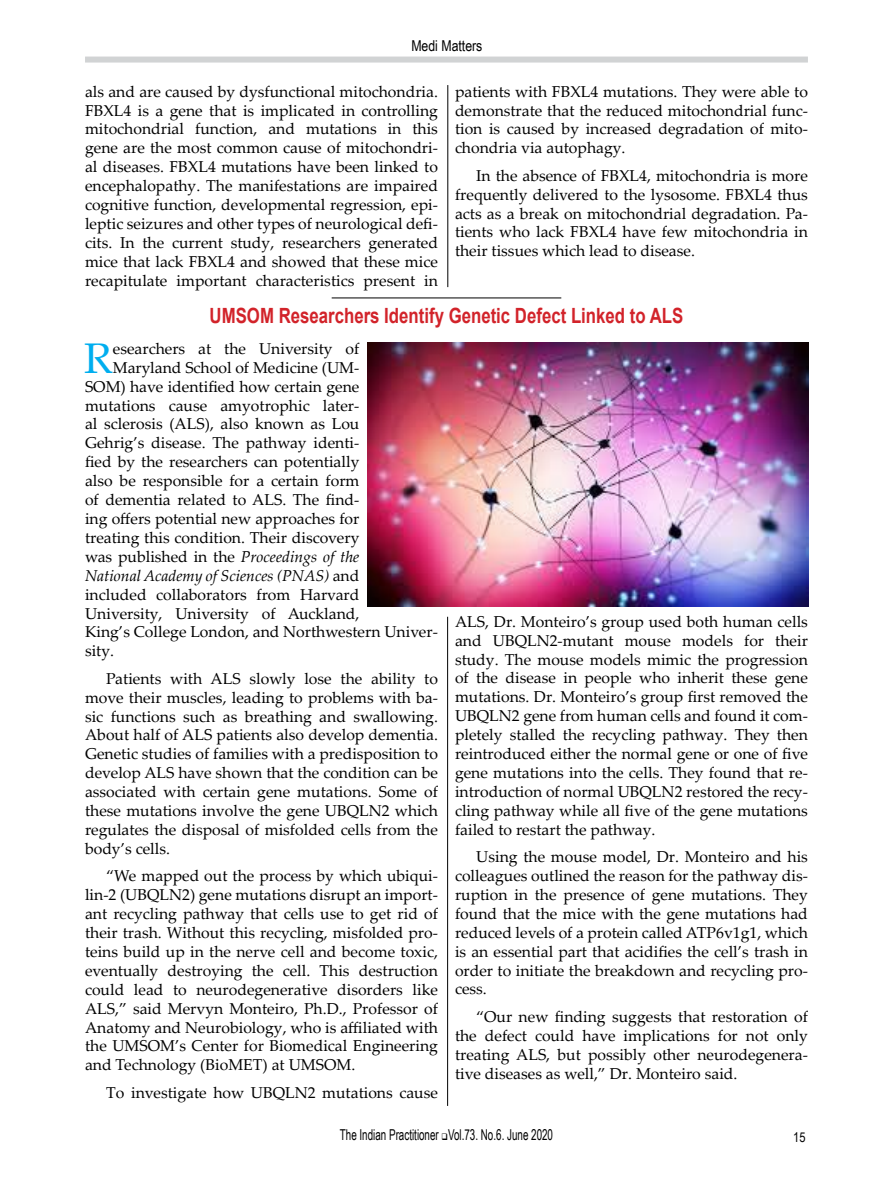
<style>
.page{position:relative;width:893px;height:1191px;background:#fff}
.page>*{position:absolute;margin:0;border:0;box-sizing:border-box;transform-origin:0 0}
.t1{font:42.9px "Palatino Linotype";color:#00aeef}
.t2{font:700 21px "Arial";color:#d2232a;scale:.8 1}
.t3{font:15.75px/18.9px "Palatino Linotype";color:#000;text-align:justify}
.t4{font:italic 15.75px "Palatino Linotype";color:#000}
.t5{font:15px "Arial Narrow";color:#000;scale:.8 1}
.t6{font:15px "Arial Narrow";color:#000}
.t7{font:13.5px "Arial Narrow";color:#000}
.s1{font-style:italic}
.s2{font-style:normal}
</style>
<div class="page">
<div style="left:85px;top:57px;width:723px;height:6px;background:#d1d3d4"></div>
<hr style="left:448px;top:85px;width:1px;height:202px;background:#000">
<hr style="left:332px;top:298px;width:229px;height:1px;background:#000">
<hr style="left:447px;top:617px;width:1px;height:489px;background:#000">
<img style="left:368px;top:342px;width:440px;height:264px">
<p class="t6" style="left:411px;top:35px;width:73px">Medi Matters</p>
<p class="t3" style="left:85px;top:81px;width:354px">als and are caused by dysfunctional mitochondria.<br>FBXL4 is a gene that is implicated in controlling mitochondrial function, and mutations in this gene are the most common cause of mitochondri&shy;al diseases. FBXL4 mutations have been linked to encephalopathy. The manifestations are impaired cognitive function, developmental regression, epi&shy;leptic seizures and other types of neurological defi&shy;cits. In the current study, researchers generated mice that lack FBXL4 and showed that these mice recapitulate important characteristics present in</p>
<p class="t3" style="left:455px;top:81px;width:354px">patients with FBXL4 mutations. They were able to demonstrate that the reduced mitochondrial func&shy;tion is caused by increased degradation of mito&shy;chondria via autophagy.</p>
<p class="t3" style="left:455px;top:165px;width:354px;text-indent:21px">In the absence of FBXL4, mitochondria is more frequently delivered to the lysosome. FBXL4 thus acts as a break on mitochondrial degradation. Pa&shy;tients who lack FBXL4 have few mitochondria in their tissues which lead to disease.</p>
<h2 class="t2" style="left:210px;top:301px;width:594px">UMSOM Researchers Identify Genetic Defect Linked to ALS</h2>
<h1 class="t1" style="left:84px;top:328px;width:30px">R</h1>
<p class="t3" style="left:113px;top:338px;width:248px">esearchers at the University of</p>
<p class="t3" style="left:113px;top:357px;width:248px">Maryland School of Medicine (UM-</p>
<p class="t3" style="left:85px;top:376px;width:276px">SOM) have identified how certain gene</p>
<p class="t3" style="left:85px;top:395px;width:276px">mutations cause amyotrophic later-</p>
<p class="t3" style="left:85px;top:414px;width:276px">al sclerosis (ALS), also known as Lou</p>
<p class="t3" style="left:85px;top:433px;width:276px">Gehrig’s disease. The pathway identi-</p>
<p class="t3" style="left:85px;top:452px;width:276px">fied by the researchers can potentially</p>
<p class="t3" style="left:85px;top:471px;width:276px">also be responsible for a certain form</p>
<p class="t3" style="left:85px;top:489px;width:276px">of dementia related to ALS. The find-</p>
<p class="t3" style="left:85px;top:508px;width:276px">ing offers potential new approaches for</p>
<p class="t3" style="left:85px;top:527px;width:276px">treating this condition. Their discovery</p>
<p class="t3" style="left:85px;top:546px;width:276px">was published in the <span class="s1">Proceedings of the</span></p>
<p class="t4" style="left:85px;top:564px;width:276px">National Academy of Sciences (PNAS) <span class="s2">and</span></p>
<p class="t3" style="left:85px;top:584px;width:276px">included collaborators from Harvard</p>
<p class="t3" style="left:85px;top:603px;width:276px">University, University of Auckland,</p>
<p class="t3" style="left:85px;top:622px;width:354px">King’s College London, and Northwestern Univer-</p>
<p class="t3" style="left:85px;top:641px;width:31px">sity.</p>
<p class="t3" style="left:85px;top:668px;width:354px;text-indent:21px">Patients with ALS slowly lose the ability to move their muscles, leading to problems with ba&shy;sic functions such as breathing and swallowing.<br>About half of ALS patients also develop dementia.<br>Genetic studies of families with a predisposition to develop ALS have shown that the condition can be associated with certain gene mutations. Some of these mutations involve the gene UBQLN2 which regulates the disposal of misfolded cells from the body’s cells.</p>
<p class="t3" style="left:85px;top:866px;width:354px;text-indent:21px">“We mapped out the process by which ubiqui&shy;lin-2 (UBQLN2) gene mutations disrupt an import&shy;ant recycling pathway that cells use to get rid of their trash. Without this recycling, misfolded pro&shy;teins build up in the nerve cell and become toxic, eventually destroying the cell. This destruction could lead to neurodegenerative disorders like ALS,” said Mervyn Monteiro, Ph.D., Professor of Anatomy and Neurobiology, who is affiliated with the UMSOM’s Center for Biomedical Engineering and Technology (BioMET) at UMSOM.</p>
<p class="t3" style="left:106px;top:1082px;width:333px">To investigate how UBQLN2 mutations cause</p>
<p class="t3" style="left:455px;top:611px;width:354px">ALS, Dr. Monteiro’s group used both human cells and UBQLN2-mutant mouse models for their study. The mouse models mimic the progression of the disease in people who inherit these gene mutations. Dr. Monteiro’s group first removed the UBQLN2 gene from human cells and found it com&shy;pletely stalled the recycling pathway. They then reintroduced either the normal gene or one of five gene mutations into the cells. They found that re&shy;introduction of normal UBQLN2 restored the recy&shy;cling pathway while all five of the gene mutations failed to restart the pathway.</p>
<p class="t3" style="left:455px;top:846px;width:354px;text-indent:21px">Using the mouse model, Dr. Monteiro and his colleagues outlined the reason for the pathway dis&shy;ruption in the presence of gene mutations. They found that the mice with the gene mutations had reduced levels of a protein called ATP6v1g1, which is an essential part that acidifies the cell’s trash in order to initiate the breakdown and recycling pro&shy;cess.</p>
<p class="t3" style="left:455px;top:1006px;width:354px;text-indent:21px">“Our new finding suggests that restoration of the defect could have implications for not only treating ALS, but possibly other neurodegenera&shy;tive diseases as well,” Dr. Monteiro said.</p>
<p class="t5" style="left:340px;top:1124px;width:268px">The Indian Practitioner ❑Vol.73. No.6. June 2020</p>
<p class="t7" style="left:793px;top:1127px;width:14px">15</p>
</div>
